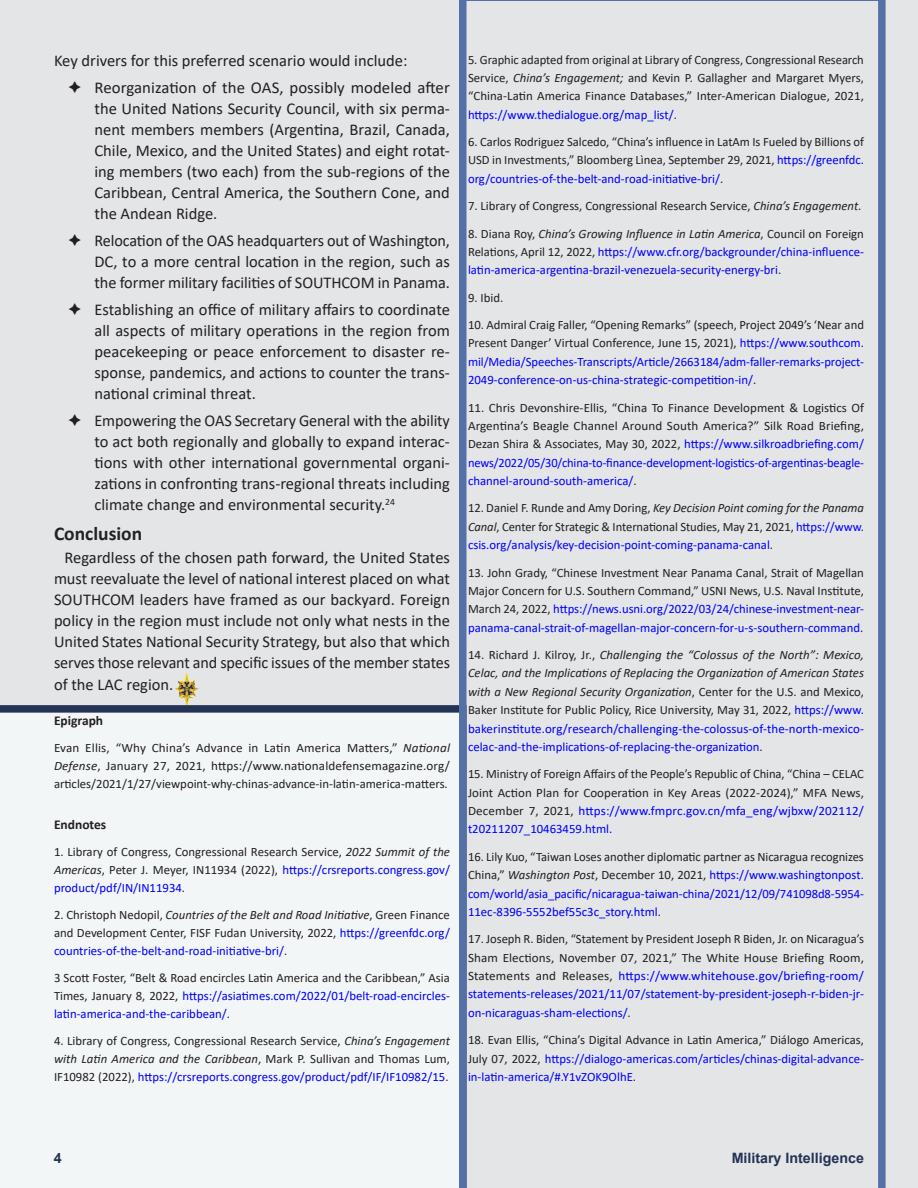
<style>
.page{position:relative;width:918px;height:1188px;background:#fff}
.page>*{position:absolute;margin:0;border:0;box-sizing:border-box;transform-origin:0 0}
.t1{font:700 19.5px "Calibri";color:#212323}
.Body_Text{font:16.5px/21px "Calibri";color:#231f20;text-align:justify}
.t2{font:700 14.25px "Arial";color:#243356}
.Endnote_title_No_Spa{font:700 13.5px "Calibri";color:#231f20}
.Endnote_title{font:700 13.5px "Calibri";color:#231f20}
.Endnote_text{font:12.75px/18.3px "Calibri";color:#231f20;text-align:justify}
.Endnote_text-2{font:12.75px/18.3px "Calibri";color:#00f;text-align:justify}
.Endnote_text-3{font:italic 12.75px/18.3px "Calibri";color:#231f20;text-align:justify}
.s1{font-style:italic}
.s2{color:#00f}
.s3{color:#231f20}
.s4{font-style:italic;color:#231f20}
.s5{font-style:normal}
.s6{font-style:normal;color:#00f}
</style>
<div class="page">
<div style="left:0;top:0;width:918px;height:1187px;background:#e3e5e6"></div>
<img style="left:175px;top:673px;width:24px;height:32px">
<div style="left:0;top:705px;width:459px;height:483px;background:#f3f6f6"></div>
<svg style="left:459px;top:0;width:427px;height:1188px"></svg>
<p class="Body_Text" style="left:54px;top:50px;width:355px">Key drivers for this preferred scenario would include:</p>
<p class="Body_Text" style="left:94px;top:77px;width:357px">Reorganization of the OAS, possibly modeled after the United Nations Security Council, with six perma&shy;nent members members (Argentina, Brazil, Canada, Chile, Mexico, and the United States) and eight rotat&shy;ing members (two each) from the sub-regions of the Caribbean, Central America, the Southern Cone, and the Andean Ridge.</p>
<p class="Body_Text" style="left:94px;top:230px;width:357px">Relocation of the OAS headquarters out of Washington, DC, to a more central location in the region, such as the former military facilities of SOUTHCOM in Panama.</p>
<p class="Body_Text" style="left:94px;top:299px;width:357px">Establishing an office of military affairs to coordinate all aspects of military operations in the region from peacekeeping or peace enforcement to disaster re&shy;sponse, pandemics, and actions to counter the trans&shy;national criminal threat.</p>
<p class="Body_Text" style="left:94px;top:410px;width:357px">Empowering the OAS Secretary General with the ability to act both regionally and globally to expand interac&shy;tions with other international governmental organi&shy;zations in confronting trans-regional threats including climate change and environmental security.<sup>24</sup></p>
<p class="t1" style="left:54px;top:520px;width:90px">Conclusion</p>
<p class="Body_Text" style="left:54px;top:546px;width:398px;text-indent:10px">Regardless of the chosen path forward, the United States must reevaluate the level of national interest placed on what SOUTHCOM leaders have framed as our backyard. Foreign policy in the region must include not only what nests in the United States National Security Strategy, but also that which serves those relevant and specific issues of the member states of the LAC region.</p>
<p class="Endnote_title_No_Spa" style="left:54px;top:711px;width:51px">Epigraph</p>
<p class="Endnote_text" style="left:54px;top:739px;width:398px">Evan Ellis, “Why China’s Advance in Latin America Matters,” <span class="s1">National Defense</span>, January 27, 2021, https://www.nationaldefensemagazine.org/ articles/2021/1/27/viewpoint-why-chinas-advance-in-latin-america-matters.</p>
<p class="Endnote_title" style="left:54px;top:815px;width:54px">Endnotes</p>
<p class="Endnote_text" style="left:54px;top:842px;width:398px">1. Library of Congress, Congressional Research Service, <span class="s1">2022 Summit of the Americas</span>, Peter J. Meyer, IN11934 (2022), <span class="s2">https://crsreports.congress.gov/ product/pdf/IN/IN11934</span>.</p>
<p class="Endnote_text" style="left:54px;top:905px;width:397px">2. Christoph Nedopil, <span class="s1">Countries of the Belt and Road Initiative</span>, Green Finance and Development Center, FISF Fudan University, 2022, <span class="s2">https://greenfdc.org/ countries-of-the-belt-and-road-initiative-bri/</span>.</p>
<p class="Endnote_text" style="left:54px;top:968px;width:397px">3 Scott Foster, “Belt &amp; Road encircles Latin America and the Caribbean,” Asia Times, January 8, 2022, <span class="s2">https://asiatimes.com/2022/01/belt-road-encircles&shy;latin-america-and-the-caribbean/</span>.</p>
<p class="Endnote_text" style="left:54px;top:1031px;width:398px">4. Library of Congress, Congressional Research Service, <span class="s1">China’s Engagement with Latin America and the Caribbean</span>, Mark P. Sullivan and Thomas Lum, IF10982 (2022), <span class="s2">https://crsreports.congress.gov/product/pdf/IF/IF10982/15</span>.</p>
<p class="Endnote_text" style="left:468px;top:50px;width:397px">5. Graphic adapted from original at Library of Congress, Congressional Research Service, <span class="s1">China’s Engagement;</span> and Kevin P. Gallagher and Margaret Myers, “China-Latin America Finance Databases,” Inter-American Dialogue, 2021, <span class="s2">https://www.thedialogue.org/map_list/</span>.</p>
<p class="Endnote_text" style="left:468px;top:132px;width:398px">6. Carlos Rodriguez Salcedo, “China’s influence in LatAm Is Fueled by Billions of USD in Investments,” Bloomberg Lìnea, September 29, 2021, <span class="s2">https://greenfdc. org/countries-of-the-belt-and-road-initiative-bri/</span>.</p>
<p class="Endnote_text" style="left:468px;top:196px;width:395px">7. Library of Congress, Congressional Research Service, <span class="s1">China’s Engagement</span>.</p>
<p class="Endnote_text-2" style="left:468px;top:224px;width:397px"><span class="s3">8. Diana Roy,</span> <span class="s4">China’s Growing Influence in Latin America</span><span class="s3">, Council on Foreign Relations, April 12, 2022,</span> https://www.cfr.org/backgrounder/china-influence&shy;latin-america-argentina-brazil-venezuela-security-energy-bri<span class="s3">.</span></p>
<p class="Endnote_text" style="left:468px;top:288px;width:37px">9. Ibid.</p>
<p class="Endnote_text-2" style="left:468px;top:315px;width:398px"><span class="s3">10. Admiral Craig Faller, “Opening Remarks” (speech, Project 2049’s ‘Near and Present Danger’ Virtual Conference, June 15, 2021),</span> https://www.southcom. mil/Media/Speeches-Transcripts/Article/2663184/adm-faller-remarks-project-2049-conference-on-us-china-strategic-competition-in/<span class="s3">.</span></p>
<p class="Endnote_text" style="left:468px;top:398px;width:398px">11. Chris Devonshire-Ellis, “China To Finance Development &amp; Logistics Of Argentina’s Beagle Channel Around South America?” Silk Road Briefing, Dezan Shira &amp; Associates, May 30, 2022, <span class="s2">https://www.silkroadbriefing.com/ news/2022/05/30/china-to-finance-development-logistics-of-argentinas-beagle&shy;channel-around-south-america/</span>.</p>
<p class="Endnote_text" style="left:468px;top:499px;width:397px">12. Daniel F. Runde and Amy Doring, <span class="s1">Key Decision Point coming for the Panama Canal</span>, Center for Strategic &amp; International Studies, May 21, 2021, <span class="s2">https://www. csis.org/analysis/key-decision-point-coming-panama-canal</span>.</p>
<p class="Endnote_text" style="left:468px;top:563px;width:398px">13. John Grady, “Chinese Investment Near Panama Canal, Strait of Magellan Major Concern for U.S. Southern Command,” USNI News, U.S. Naval Institute, March 24, 2022, <span class="s2">https://news.usni.org/2022/03/24/chinese-investment-near&shy;panama-canal-strait-of-magellan-major-concern-for-u-s-southern-command</span>.</p>
<p class="Endnote_text-3" style="left:468px;top:645px;width:398px"><span class="s5">14. Richard J. Kilroy, Jr.,</span> Challenging the “Colossus of the North”: Mexico, Celac, and the Implications of Replacing the Organization of American States with a New Regional Security Organization<span class="s5">, Center for the U.S. and Mexico, Baker Institute for Public Policy, Rice University, May 31, 2022,</span> <span class="s6">https://www. bakerinstitute.org/research/challenging-the-colossus-of-the-north-mexico&shy;celac-and-the-implications-of-replacing-the-organization</span><span class="s5">.</span></p>
<p class="Endnote_text" style="left:468px;top:765px;width:397px">15. Ministry of Foreign Affairs of the People’s Republic of China, “China – CELAC Joint Action Plan for Cooperation in Key Areas (2022-2024),” MFA News, December 7, 2021, <span class="s2">https://www.fmprc.gov.cn/mfa_eng/wjbxw/202112/ t20211207_10463459.html.</span></p>
<p class="Endnote_text-2" style="left:468px;top:847px;width:398px"><span class="s3">16. Lily Kuo, “Taiwan Loses another diplomatic partner as Nicaragua recognizes China,”</span> <span class="s4">Washington Post</span><span class="s3">, December 10, 2021,</span> https://www.washingtonpost. com/world/asia_pacific/nicaragua-taiwan-china/2021/12/09/741098d8-5954- 11ec-8396-5552bef55c3c_story.html<span class="s3">.</span></p>
<p class="Endnote_text" style="left:468px;top:930px;width:397px">17. Joseph R. Biden, “Statement by President Joseph R Biden, Jr. on Nicaragua’s Sham Elections, November 07, 2021,” The White House Briefing Room, Statements and Releases, <span class="s2">https://www.whitehouse.gov/briefing-room/ statements-releases/2021/11/07/statement-by-president-joseph-r-biden-jr&shy;on-nicaraguas-sham-elections/</span>.</p>
<p class="Endnote_text-2" style="left:468px;top:1030px;width:398px"><span class="s3">18. Evan Ellis, “China’s Digital Advance in Latin America,” Diálogo Americas, July 07, 2022,</span> https://dialogo-americas.com/articles/chinas-digital-advance&shy;in-latin-america/#.Y1vZOK9OlhE<span class="s3">.</span></p>
<p class="t2" style="left:54px;top:1148px;width:9px">4</p>
<p class="t2" style="left:732px;top:1148px;width:134px">Military Intelligence</p>
</div>
